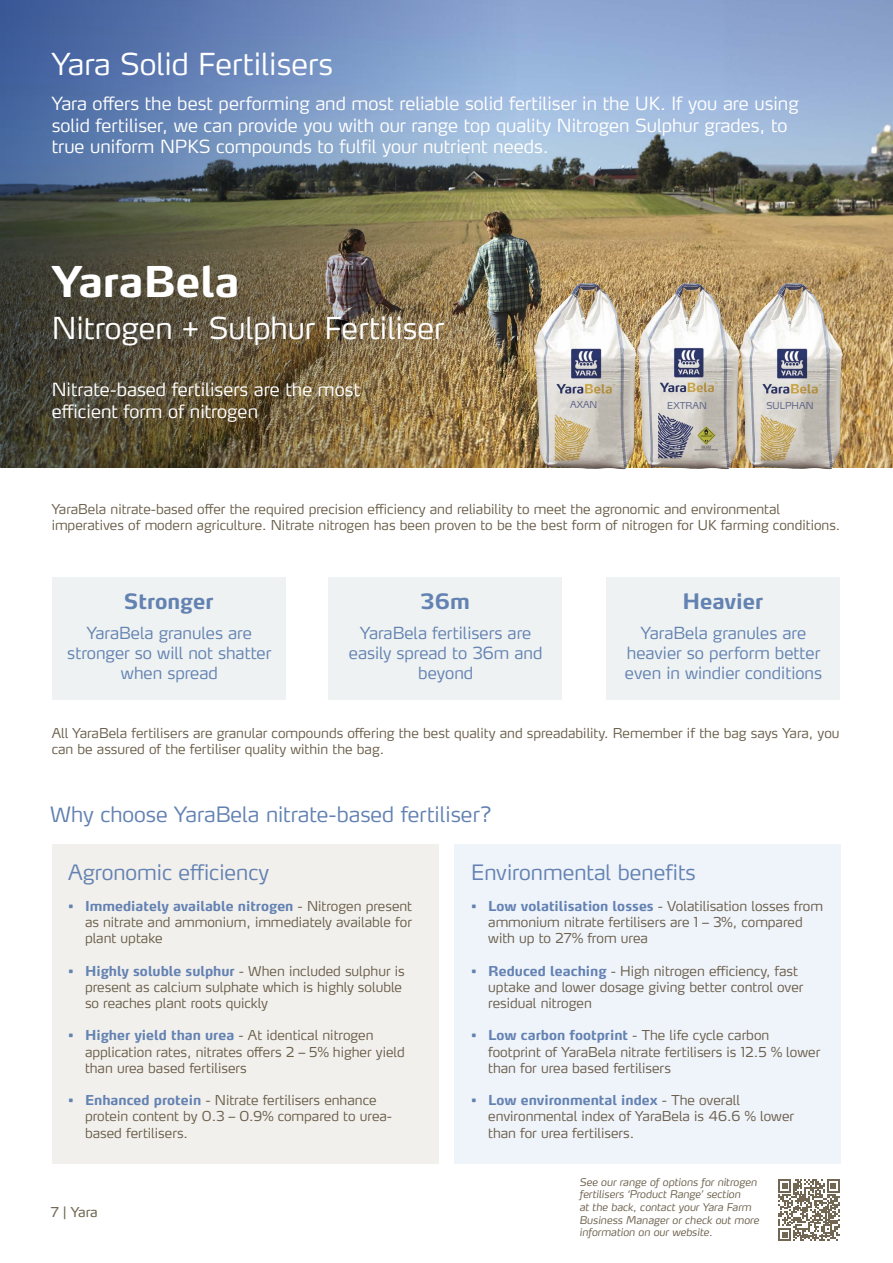
<style>
.page{position:relative;width:893px;height:1263px;background:#fff}
.page>*{position:absolute;margin:0;border:0;box-sizing:border-box;transform-origin:0 0}
.t1{font:700 42px "Yara Max LF";color:#fff}
.t2{font:300 30px "Yara Max LF";color:#fff}
.t3{font:300 21px "Yara Max LF";color:#6382b2}
.t4{font:700 21px "Yara Max LF";color:#6382b2}
.t5{font:300 18px/21.6px "Yara Max LF";color:#fff}
.t6{font:300 16.5px/19.8px "Yara Max LF";color:#6382b2;text-align:center}
.t7{font:300 13.5px/16.2px "Yara Max LF";color:#6a5e4a}
.t8{font:13.5px "Yara Max LF";color:#716752}
.t9{font:italic 300 10.5px/12.6px "Yara Max LF";color:#6a5e4a}
.t10{font:300 9.45px "Yara Max LF";color:#585f85}
.s1{font-weight:700;color:#6382b2}
</style>
<div class="page">
<div style="left:52px;top:578px;width:234px;height:122px;background:#eef2f2"></div>
<div style="left:328px;top:578px;width:234px;height:122px;background:#eef2f2"></div>
<div style="left:606px;top:578px;width:234px;height:122px;background:#eef2f2"></div>
<div style="left:52px;top:844px;width:387px;height:319px;background:#f2f0ed"></div>
<div style="left:454px;top:844px;width:387px;height:319px;background:#eff3fa"></div>
<img style="left:690px;top:0;width:203px;height:468px">
<img style="left:0;top:0;width:690px;height:468px">
<img style="left:533px;top:283px;width:310px;height:186px">
<svg style="left:778px;top:1179px;width:62px;height:62px"></svg>
<h2 class="t2" style="left:52px;top:45px;width:283px">Yara Solid Fertilisers</h2>
<p class="t5" style="left:52px;top:92px;width:748px">Yara offers the best performing and most reliable solid fertiliser in the UK. If you are using solid fertiliser, we can provide you with our range top quality Nitrogen Sulphur grades, to true uniform NPKS compounds to fulfil your nutrient needs.</p>
<h1 class="t1" style="left:52px;top:255px;width:189px">YaraBela</h1>
<h2 class="t2" style="left:52px;top:309px;width:394px">Nitrogen + Sulphur Fertiliser</h2>
<h3 class="t5" style="left:52px;top:378px;width:310px">Nitrate-based fertilisers are the most efficient form of nitrogen</h3>
<p class="t10" style="left:570px;top:399px;width:29px">AXAN</p>
<p class="t10" style="left:667px;top:400px;width:41px">EXTRAN</p>
<p class="t10" style="left:766px;top:400px;width:49px">SULPHAN</p>
<p class="t7" style="left:52px;top:501px;width:790px">YaraBela nitrate-based offer the required precision efficiency and reliability to meet the agronomic and environmental imperatives of modern agriculture. Nitrate nitrogen has been proven to be the best form of nitrogen for UK farming conditions.</p>
<h3 class="t4" style="left:124px;top:588px;width:91px">Stronger</h3>
<p class="t6" style="left:67px;top:623px;width:206px">YaraBela granules are stronger so will not shatter when spread</p>
<h3 class="t4" style="left:420px;top:588px;width:51px">36m</h3>
<p class="t6" style="left:349px;top:623px;width:195px">YaraBela fertilisers are easily spread to 36m and beyond</p>
<h3 class="t4" style="left:682px;top:588px;width:82px">Heavier</h3>
<p class="t6" style="left:625px;top:623px;width:199px">YaraBela granules are heavier so perform better even in windier conditions</p>
<p class="t7" style="left:52px;top:725px;width:789px">All YaraBela fertilisers are granular compounds offering the best quality and spreadability. Remember if the bag says Yara, you can be assured of the fertiliser quality within the bag.</p>
<h3 class="t3" style="left:50px;top:801px;width:443px">Why choose YaraBela nitrate-based fertiliser?</h3>
<h3 class="t3" style="left:68px;top:859px;width:202px">Agronomic efficiency</h3>
<p class="t7" style="left:85px;top:897px;width:329px;text-align:justify;text-indent:-17px"><span class="s1">• Immediately available nitrogen</span> - Nitrogen present as nitrate and ammonium, immediately available for plant uptake</p>
<p class="t7" style="left:85px;top:962px;width:321px;text-indent:-17px"><span class="s1">• Highly soluble sulphur</span> - When included sulphur is present as calcium sulphate which is highly soluble so reaches plant roots quickly</p>
<p class="t7" style="left:85px;top:1027px;width:321px;text-indent:-17px"><span class="s1">• Higher yield than urea</span> - At identical nitrogen application rates, nitrates offers 2 – 5% higher yield than urea based fertilisers</p>
<p class="t7" style="left:85px;top:1092px;width:309px;text-indent:-17px"><span class="s1">• Enhanced protein</span> - Nitrate fertilisers enhance protein content by 0.3 – 0.9% compared to urea&shy;based fertilisers.</p>
<h3 class="t3" style="left:471px;top:859px;width:226px">Environmental benefits</h3>
<p class="t7" style="left:488px;top:897px;width:336px;text-indent:-17px"><span class="s1">• Low volatilisation losses</span> - Volatilisation losses from ammonium nitrate fertilisers are 1 – 3%, compared with up to 27% from urea</p>
<p class="t7" style="left:488px;top:962px;width:317px;text-indent:-17px"><span class="s1">• Reduced leaching</span> - High nitrogen efficiency, fast uptake and lower dosage giving better control over residual nitrogen</p>
<p class="t7" style="left:488px;top:1027px;width:334px;text-indent:-17px"><span class="s1">• Low carbon footprint</span> - The life cycle carbon footprint of YaraBela nitrate fertilisers is 12.5 % lower than for urea based fertilisers</p>
<p class="t7" style="left:488px;top:1092px;width:307px;text-indent:-17px"><span class="s1">• Low environmental index</span> - The overall environmental index of YaraBela is 46.6 % lower than for urea fertilisers.</p>
<p class="t8" style="left:51px;top:1203px;width:49px">7 | Yara</p>
<p class="t9" style="left:579px;top:1175px;width:181px">See our range of options for nitrogen fertilisers ‘Product Range’ section<br>at the back, contact your Yara Farm Business Manager or check out more information on our website.</p>
</div>
